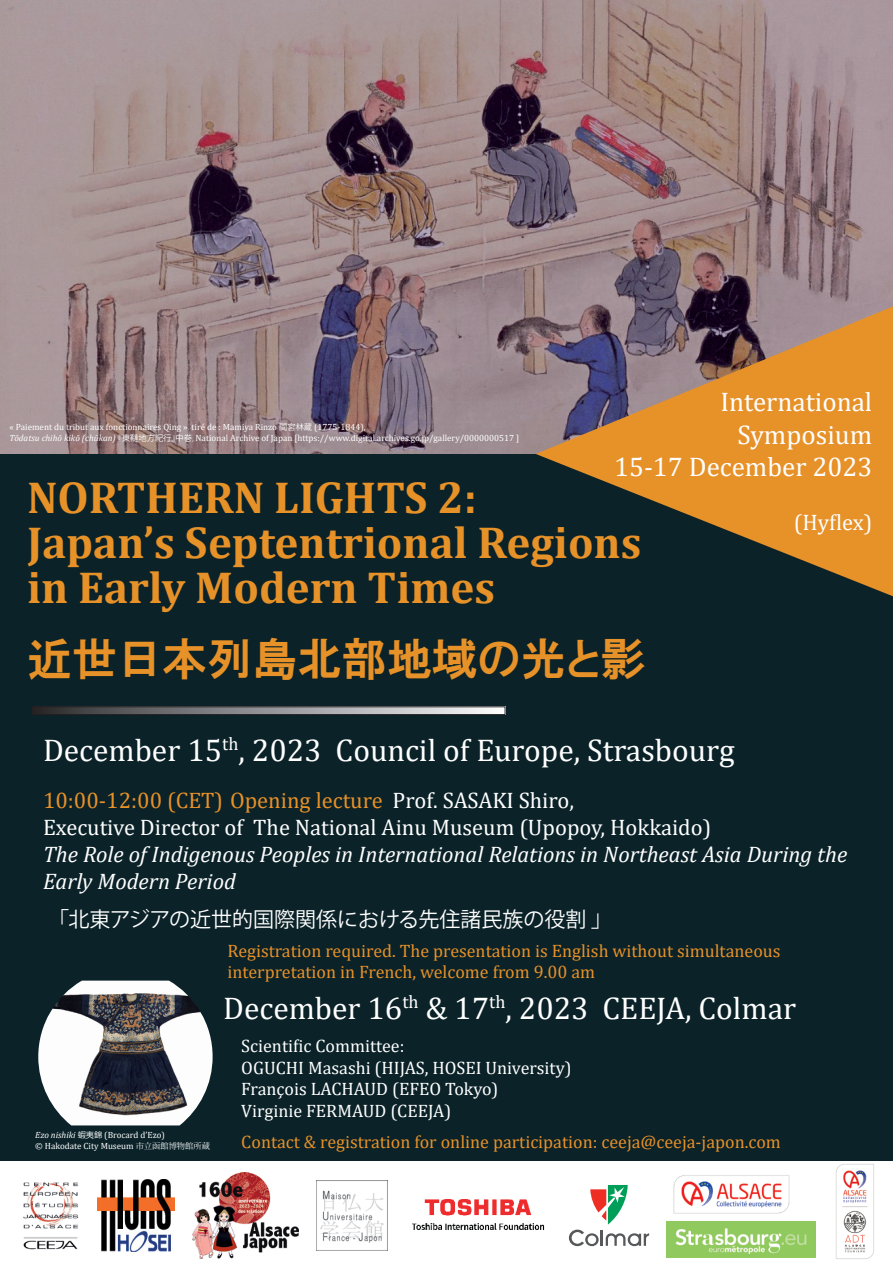
<style>
.page{position:relative;width:893px;height:1263px;background:#fff}
.page>*{position:absolute;margin:0;border:0;box-sizing:border-box;transform-origin:0 0}
.t1{font:700 45px/45px "Cambria";color:#e79129}
.t2{font:45px "HGP Gothic E";color:#e79129}
.t3{font:31.5px "Cambria";color:#fff}
.t4{font:27px/32.4px "Cambria";color:#fff;text-align:right}
.t5{font:22.5px/27px "Cambria";color:#fff}
.t6{font:italic 22.5px/27px "Cambria";color:#fff}
.t7{font:21px "Koz Go Pr 6 N";color:#fff}
.t8{font:18px/21.6px "Cambria";color:#e79129}
.t9{font:18px/21.6px "Cambria";color:#fff}
.t10{font:9px/10.8px "Cambria";color:#fff}
.s1{font-family:"Koz Go Pro";font-size:8.25px}
.s2{font-style:italic}
.s3{font-family:"Koz Go Pro";font-weight:200;font-size:8.25px}
.s4{color:#e79129}
.s5{font-family:"Koz Go Pr 6 N";font-size:8.25px}
.s6{font-family:"Koz Min Pr 6 N";font-size:8.25px}
</style>
<div class="page">
<div style="left:0;top:454px;width:893px;height:707px;background:#0a2228"></div>
<img style="left:23px;top:1182px;width:56px;height:68px">
<img style="left:97px;top:1180px;width:78px;height:71px">
<img style="left:316px;top:1181px;width:68px;height:69px">
<img style="left:192px;top:1173px;width:107px;height:85px">
<img style="left:412px;top:1199px;width:133px;height:31px">
<svg style="left:569px;top:1185px;width:80px;height:61px"></svg>
<img style="left:673px;top:1175px;width:117px;height:39px">
<img style="left:667px;top:1221px;width:148px;height:37px">
<img style="left:836px;top:1164px;width:38px;height:95px">
<img style="left:0;top:0;width:893px;height:454px">
<svg style="left:536px;top:306px;width:357px;height:290px;background:#946b3c"></svg>
<svg style="left:34px;top:708px;width:469px;height:5px;background:#949497"></svg>
<div style="left:32px;top:706px;width:473px;height:9px;border:1px solid #231f20"></div>
<img style="left:38px;top:980px;width:175px;height:145px">
<h3 class="t4" style="left:614px;top:386px;width:260px">International<br>Symposium<br>15-17 December 2023</h3>
<h3 class="t5" style="left:794px;top:509px;width:80px">(Hyflex)</h3>
<p class="t10" style="left:10px;top:421px;width:511px">« Paiement du tribut aux fonctionnaires Qing » tiré de : Mamiya Rinzo <span class="s1">間宮林蔵</span> (1775-1844),<br><span class="s2">Tōdatsu chihō kikō (chūkan)</span><span class="s1">『東韃地方紀行』中巻</span><span class="s3">,</span> National Archive of Japan [https://www.digital.archives.go.jp/gallery/0000000517 ]</p>
<h1 class="t1" style="left:27px;top:474px;width:616px">NORTHERN LIGHTS 2:<br>Japan’s Septentrional Regions in Early Modern Times</h1>
<h1 class="t2" style="left:27px;top:636px;width:620px">近世日本列島北部地域の光と影</h1>
<h2 class="t3" style="left:43px;top:731px;width:693px">December 15<sup>th</sup>, 2023 Council of Europe, Strasbourg</h2>
<h3 class="t5" style="left:43px;top:787px;width:670px"><span class="s4">10:00-12:00 (CET) Opening lecture</span> Prof. SASAKI Shiro,<br>Executive Director of The National Ainu Museum (Upopoy, Hokkaido)</h3>
<h3 class="t6" style="left:43px;top:840px;width:806px">The Role of Indigenous Peoples in International Relations in Northeast Asia During the<br>Early Modern Period</h3>
<h3 class="t7" style="left:48px;top:908px;width:565px">「北東アジアの近世的国際関係における先住諸民族の役割 」</h3>
<h3 class="t8" style="left:227px;top:939px;width:555px">Registration required. The presentation is English without simultaneous interpretation in French, welcome from 9.00 am</h3>
<h2 class="t3" style="left:223px;top:989px;width:574px">December 16<sup>th</sup> &amp; 17<sup>th</sup>, 2023 CEEJA, Colmar</h2>
<p class="t10" style="left:35px;top:1130px;width:176px"><span class="s2">Ezo nishiki</span> <span class="s5">蝦夷錦</span> (Brocard d’Ezo)<br>© Hakodate City Museum <span class="s6">市立函館博物館所蔵</span></p>
<h3 class="t9" style="left:241px;top:1035px;width:332px">Scientific Committee:<br>OGUCHI Masashi (HIJAS, HOSEI University)<br>François LACHAUD (EFEO Tokyo)<br>Virginie FERMAUD (CEEJA)</h3>
<h3 class="t8" style="left:241px;top:1131px;width:541px">Contact &amp; registration for online participation: ceeja@ceeja-japon.com</h3>
</div>
